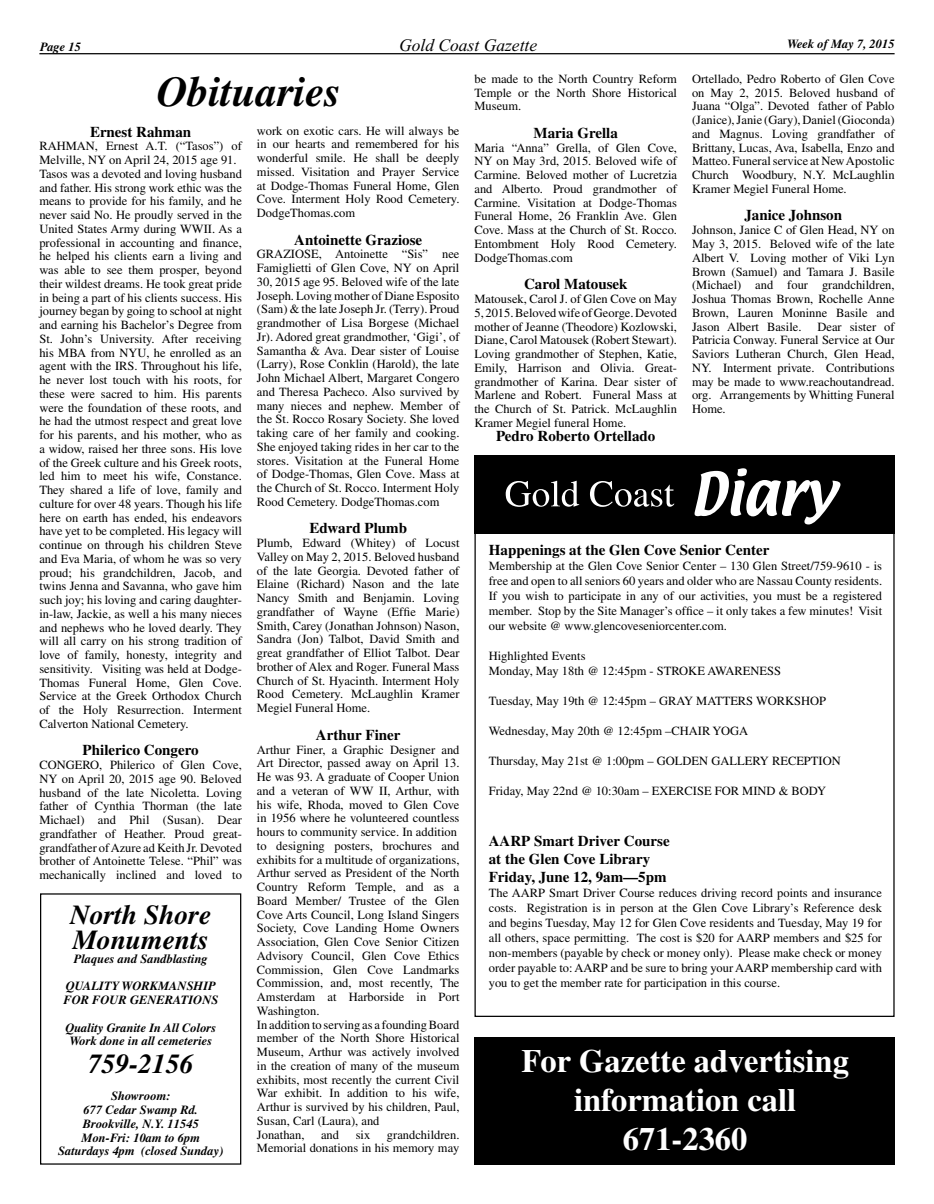
<style>
.page{position:relative;width:934px;height:1204px;background:#fff}
.page>*{position:absolute;margin:0;border:0;box-sizing:border-box;transform-origin:0 0}
.t1{font:italic 700 42.5px "Times";color:#000}
.t2{font:700 32.5px/39px "Times";color:#fff;text-align:center}
.t3{font:italic 700 27.5px/25px "Times";color:#000}
.t4{font:italic 17.5px "Times New Roman";color:#000}
.t5{font:700 15px/18px "Times";color:#000}
.t6{font:12.5px/13.8px "Times";color:#000;text-align:justify}
.t7{font:italic 700 12.5px/13.8px "Times";color:#000;text-align:center}
</style>
<div class="page">
<hr style="left:39px;top:53px;width:855px;height:1px;background:#000">
<div style="left:474px;top:1037px;width:420px;height:127px;background:#000"></div>
<div style="left:40px;top:893px;width:201px;height:271px;border:1px solid #000"></div>
<div style="left:474px;top:456px;width:420px;height:78px;background:#000"></div>
<svg style="left:694px;top:468px;width:146px;height:56px"></svg>
<svg style="left:506px;top:481px;width:168px;height:26px"></svg>
<p class="t7" style="left:40px;top:41px;width:42px">Page 15</p>
<h3 class="t4" style="left:399px;top:39px;width:140px">Gold Coast Gazette</h3>
<p class="t7" style="left:787px;top:38px;width:109px">Week of May 7, 2015</p>
<h1 class="t1" style="left:157px;top:77px;width:186px">Obituaries</h1>
<p class="t5" style="left:90px;top:124px;width:103px">Ernest Rahman</p>
<p class="t6" style="left:39px;top:140px;width:204px;text-align:left">RAHMAN, Ernest A.T. (“Tasos”) of Melville, NY on April 24, 2015 age 91.<br>Tasos was a devoted and loving husband and father. His strong work ethic was the means to provide for his family, and he never said No. He proudly served in the United States Army during WWII. As a professional in accounting and finance, he helped his clients earn a living and was able to see them prosper, beyond their wildest dreams. He took great pride in being a part of his clients success. His journey began by going to school at night and earning his Bachelor’s Degree from St. John’s University. After receiving his MBA from NYU, he enrolled as an agent with the IRS. Throughout his life, he never lost touch with his roots, for these were sacred to him. His parents were the foundation of these roots, and he had the utmost respect and great love for his parents, and his mother, who as a widow, raised her three sons. His love of the Greek culture and his Greek roots, led him to meet his wife, Constance.<br>They shared a life of love, family and culture for over 48 years. Though his life here on earth has ended, his endeavors have yet to be completed. His legacy will continue on through his children Steve and Eva Maria, of whom he was so very proud; his grandchildren, Jacob, and twins Jenna and Savanna, who gave him such joy; his loving and caring daughter&shy;in-law, Jackie, as well a his many nieces and nephews who he loved dearly. They will all carry on his strong tradition of love of family, honesty, integrity and sensitivity. Visiting was held at Dodge-Thomas Funeral Home, Glen Cove.<br>Service at the Greek Orthodox Church of the Holy Resurrection. Interment Calverton National Cemetery.</p>
<p class="t5" style="left:83px;top:743px;width:117px">Philerico Congero</p>
<p class="t6" style="left:39px;top:759px;width:204px">CONGERO, Philerico of Glen Cove, NY on April 20, 2015 age 90. Beloved husband of the late Nicoletta. Loving father of Cynthia Thorman (the late Michael) and Phil (Susan). Dear grandfather of Heather. Proud great&shy;grandfather of Azure ad Keith Jr. Devoted brother of Antoinette Telese. “Phil” was mechanically inclined and loved to</p>
<h3 class="t3" style="left:70px;top:905px;width:143px">North Shore<br>Monuments</h3>
<p class="t7" style="left:74px;top:953px;width:136px">Plaques and Sandblasting</p>
<p class="t7" style="left:63px;top:980px;width:156px;text-align:left">QUALITY WORKMANSHIP<br>FOR FOUR GENERATIONS</p>
<p class="t7" style="left:65px;top:1022px;width:152px">Quality Granite In All Colors<br>Work done in all cemeteries</p>
<h3 class="t3" style="left:88px;top:1053px;width:107px">759-2156</h3>
<p class="t7" style="left:58px;top:1090px;width:167px">Showroom:<br>677 Cedar Swamp Rd.<br>Brookville, N.Y. 11545<br>Mon-Fri: 10am to 6pm<br>Saturdays 4pm (closed Sunday)</p>
<p class="t6" style="left:257px;top:125px;width:204px">work on exotic cars. He will always be in our hearts and remembered for his wonderful smile. He shall be deeply missed. Visitation and Prayer Service at Dodge-Thomas Funeral Home, Glen Cove. Interment Holy Rood Cemetery.<br>DodgeThomas.com</p>
<p class="t5" style="left:294px;top:232px;width:129px">Antoinette Graziose</p>
<p class="t6" style="left:257px;top:248px;width:204px">GRAZIOSE, Antoinette “Sis” nee Famiglietti of Glen Cove, NY on April 30, 2015 age 95. Beloved wife of the late Joseph. Loving mother of Diane Esposito (Sam) &amp; the late Joseph Jr. (Terry). Proud grandmother of Lisa Borgese (Michael Jr). Adored great grandmother, ‘Gigi’, of Samantha &amp; Ava. Dear sister of Louise (Larry), Rose Conklin (Harold), the late John Michael Albert, Margaret Congero and Theresa Pacheco. Also survived by many nieces and nephew. Member of the St. Rocco Rosary Society. She loved taking care of her family and cooking.<br>She enjoyed taking rides in her car to the stores. Visitation at the Funeral Home of Dodge-Thomas, Glen Cove. Mass at the Church of St. Rocco. Interment Holy Rood Cemetery. DodgeThomas.com</p>
<p class="t5" style="left:309px;top:521px;width:99px">Edward Plumb</p>
<p class="t6" style="left:257px;top:537px;width:204px">Plumb, Edward (Whitey) of Locust Valley on May 2, 2015. Beloved husband of the late Georgia. Devoted father of Elaine (Richard) Nason and the late Nancy Smith and Benjamin. Loving grandfather of Wayne (Effie Marie)<br>Smith, Carey (Jonathan Johnson) Nason, Sandra (Jon) Talbot, David Smith and great grandfather of Elliot Talbot. Dear brother of Alex and Roger. Funeral Mass Church of St. Hyacinth. Interment Holy Rood Cemetery. McLaughlin Kramer Megiel Funeral Home.</p>
<p class="t5" style="left:316px;top:727px;width:86px">Arthur Finer</p>
<p class="t6" style="left:257px;top:743px;width:204px;text-align:left">Arthur Finer, a Graphic Designer and Art Director, passed away on April 13.<br>He was 93. A graduate of Cooper Union and a veteran of WW II, Arthur, with his wife, Rhoda, moved to Glen Cove in 1956 where he volunteered countless hours to community service. In addition to designing posters, brochures and exhibits for a multitude of organizations, Arthur served as President of the North Country Reform Temple, and as a Board Member/ Trustee of the Glen Cove Arts Council, Long Island Singers Society, Cove Landing Home Owners Association, Glen Cove Senior Citizen Advisory Council, Glen Cove Ethics Commission, Glen Cove Landmarks Commission, and, most recently, The Amsterdam at Harborside in Port Washington.<br>In addition to serving as a founding Board member of the North Shore Historical Museum, Arthur was actively involved in the creation of many of the museum exhibits, most recently the current Civil War exhibit. In addition to his wife, Arthur is survived by his children, Paul, Susan, Carl (Laura), and<br>Jonathan,</p>
<p class="t6" style="left:257px;top:1128px;width:204px;text-align:right">grandchildren.<br>Memorial donations in his memory may</p>
<p class="t6" style="left:321px;top:1128px;width:20px">and</p>
<p class="t6" style="left:356px;top:1128px;width:16px">six</p>
<p class="t6" style="left:474px;top:73px;width:204px">be made to the North Country Reform Temple or the North Shore Historical Museum.</p>
<p class="t5" style="left:533px;top:125px;width:86px">Maria Grella</p>
<p class="t6" style="left:474px;top:142px;width:204px">Maria “Anna” Grella, of Glen Cove, NY on May 3rd, 2015. Beloved wife of Carmine. Beloved mother of Lucretzia and Alberto. Proud grandmother of Carmine. Visitation at Dodge-Thomas Funeral Home, 26 Franklin Ave. Glen Cove. Mass at the Church of St. Rocco.<br>Entombment Holy Rood Cemetery.<br>DodgeThomas.com</p>
<p class="t5" style="left:524px;top:277px;width:105px">Carol Matousek</p>
<p class="t6" style="left:474px;top:293px;width:204px">Matousek, Carol J. of Glen Cove on May 5, 2015. Beloved wife of George. Devoted mother of Jeanne (Theodore) Kozlowski, Diane, Carol Matousek (Robert Stewart).<br>Loving grandmother of Stephen, Katie, Emily, Harrison and Olivia. Great&shy;grandmother of Karina. Dear sister of Marlene and Robert. Funeral Mass at the Church of St. Patrick. McLaughlin Kramer Megiel funeral Home.</p>
<p class="t5" style="left:496px;top:428px;width:161px">Pedro Roberto Ortellado</p>
<p class="t6" style="left:692px;top:73px;width:204px">Ortellado, Pedro Roberto of Glen Cove on May 2, 2015. Beloved husband of Juana “Olga”. Devoted father of Pablo (Janice), Janie (Gary), Daniel (Gioconda) and Magnus. Loving grandfather of Brittany, Lucas, Ava, Isabella, Enzo and Matteo. Funeral service at New Apostolic Church Woodbury, N.Y. McLaughlin Kramer Megiel Funeral Home.</p>
<p class="t5" style="left:744px;top:208px;width:99px">Janice฀Johnson</p>
<p class="t6" style="left:692px;top:224px;width:204px">Johnson, Janice C of Glen Head, NY on May 3, 2015. Beloved wife of the late Albert V. Loving mother of Viki Lyn Brown (Samuel) and Tamara J. Basile (Michael) and four grandchildren, Joshua Thomas Brown, Rochelle Anne Brown, Lauren Moninne Basile and Jason Albert Basile.</p>
<p class="t6" style="left:692px;top:320px;width:204px;text-indent:125px">Dear sister of Patricia Conway. Funeral Service at Our Saviors Lutheran Church, Glen Head, NY. Interment private. Contributions may be made to www.reachoutandread. org. Arrangements by Whitting Funeral Home.</p>
<p class="t5" style="left:489px;top:543px;width:282px">Happenings at the Glen Cove Senior Center</p>
<p class="t6" style="left:489px;top:560px;width:395px;line-height:15px">Membership at the Glen Cove Senior Center – 130 Glen Street/759-9610 - is free and open to all seniors 60 years and older who are Nassau County residents.<br>If you wish to participate in any of our activities, you must be a registered member. Stop by the Site Manager’s office – it only takes a few minutes! Visit our website @ www.glencoveseniorcenter.com.</p>
<p class="t6" style="left:489px;top:650px;width:294px;line-height:15px">Highlighted Events<br>Monday, May 18th @ 12:45pm - STROKE AWARENESS</p>
<p class="t6" style="left:489px;top:695px;width:339px">Tuesday, May 19th @ 12:45pm – GRAY MATTERS WORKSHOP</p>
<p class="t6" style="left:489px;top:725px;width:261px">Wednesday, May 20th @ 12:45pm –CHAIR YOGA</p>
<p class="t6" style="left:489px;top:755px;width:353px">Thursday, May 21st @ 1:00pm – GOLDEN GALLERY RECEPTION</p>
<p class="t6" style="left:489px;top:785px;width:339px">Friday, May 22nd @ 10:30am – EXERCISE FOR MIND &amp; BODY</p>
<p class="t5" style="left:489px;top:834px;width:182px">AARP Smart Driver Course at the Glen Cove Library<br>Friday,฀June฀12,฀9am—5pm</p>
<p class="t6" style="left:489px;top:887px;width:395px;line-height:15px">The AARP Smart Driver Course reduces driving record points and insurance costs. Registration is in person at the Glen Cove Library’s Reference desk and begins Tuesday, May 12 for Glen Cove residents and Tuesday, May 19 for all others, space permitting. The cost is $20 for AARP members and $25 for non-members (payable by check or money only). Please make check or money order payable to: AARP and be sure to bring your AARP membership card with you to get the member rate for participation in this course.</p>
<h2 class="t2" style="left:521px;top:1044px;width:329px">For Gazette advertising information call<br>671-2360</h2>
</div>
